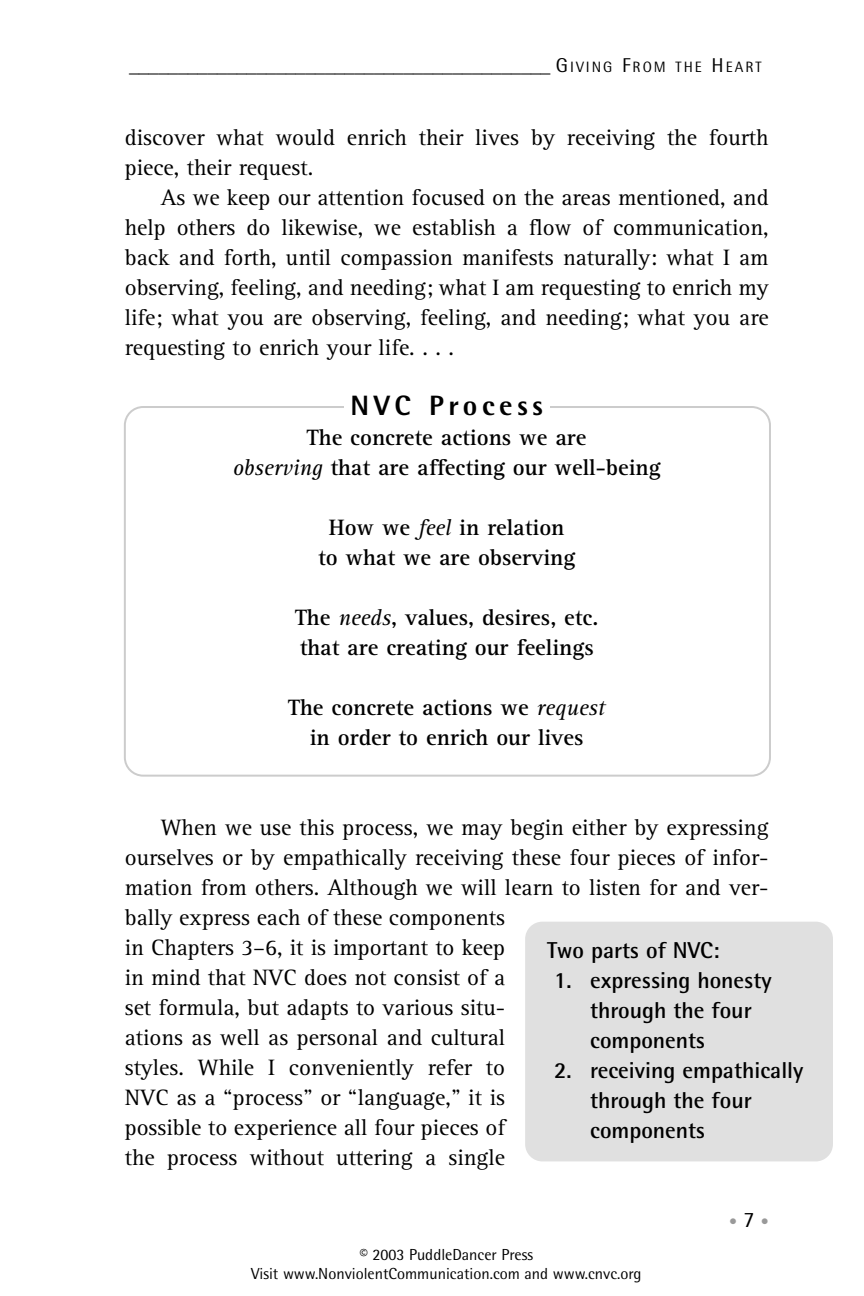
<style>
.page{position:relative;width:864px;height:1296px;background:#fff}
.page>*{position:absolute;margin:0;border:0;box-sizing:border-box;transform-origin:0 0}
.t1{font:800 28px "Rotis Semi Sans";letter-spacing:.165em;color:#000}
.t2{font:23px/30px "Rotis Serif";color:#000}
.t3{font:700 23px/30px "Rotis Serif";color:#000;text-align:center}
.t4{font:700 23px/30px "Rotis Semi Sans";color:#000}
.t5{font:20px "Rotis Semi Sans";color:#000}
.t6{font:16px/19.2px "Rotis Semi Sans";color:#000;text-align:center}
.t7{font:16px "Rotis Semi Sans";color:#999}
.s1{font-size:15px}
.s2{font-weight:400;font-style:italic}
.s3{font-size:22px;color:#000}
</style>
<div class="page">
<svg style="left:124px;top:406px;width:647px;height:371px"></svg>
<div style="left:344px;top:388px;width:206px;height:36px;background:#fff"></div>
<div style="left:525px;top:922px;width:308px;height:239px;background:#e0e0e0;border-radius:17px"></div>
<p class="t5" style="left:129px;top:58px;width:634px">___________________________________________ G<span class="s1">IVING</span> F<span class="s1">ROM THE</span> H<span class="s1">EART</span></p>
<p class="t2" style="left:125px;top:124px;width:645px">discover what would enrich their lives by receiving the fourth piece, their request.</p>
<p class="t2" style="left:125px;top:184px;width:645px;text-align:justify;text-indent:36px">As we keep our attention focused on the areas mentioned, and help others do likewise, we establish a flow of communication, back and forth, until compassion manifests naturally: what I am observing, feeling, and needing; what I am requesting to enrich my life; what you are observing, feeling, and needing; what you are requesting to enrich your life. . . .</p>
<p class="t1" style="left:351px;top:395px;width:194px">NVC Process</p>
<p class="t3" style="left:233px;top:424px;width:430px">The concrete actions we are<br><span class="s2">observing</span> that are affecting our well-being</p>
<p class="t3" style="left:318px;top:514px;width:259px">How we <span class="s2">feel</span> in relation to what we are observing</p>
<p class="t3" style="left:295px;top:604px;width:305px;text-align:left">The <span class="s2">needs</span>, values, desires, etc. that are creating our feelings</p>
<p class="t3" style="left:288px;top:694px;width:318px">The concrete actions we <span class="s2">request </span>in order to enrich our lives</p>
<p class="t2" style="left:125px;top:814px;width:645px;text-indent:36px">When we use this process, we may begin either by expressing ourselves or by empathically receiving these four pieces of infor&shy;mation from others. Although we will learn to listen for and ver&shy;bally express each of these components<br>in Chapters 3–6, it is important to keep<br>in mind that NVC does not consist of a<br>set formula, but adapts to various situ-<br>ations as well as personal and cultural<br>styles. While I conveniently refer to<br>NVC as a “process” or “language,” it is<br>possible to experience all four pieces of<br>the process without uttering a single</p>
<p class="t4" style="left:547px;top:938px;width:174px">Two parts of NVC:</p>
<p class="t4" style="left:590px;top:968px;width:183px;text-indent:-36px">1. expressing honesty through the four components</p>
<p class="t4" style="left:590px;top:1058px;width:215px;text-indent:-36px">2. receiving empathically through the four components</p>
<p class="t6" style="left:251px;top:1246px;width:392px">© 2003 PuddleDancer Press<br>Visit www.NonviolentCommunication.com and www.cnvc.org</p>
<p class="t7" style="left:729px;top:1216px;width:41px">•<span class="s3">7</span>•</p>
</div>
